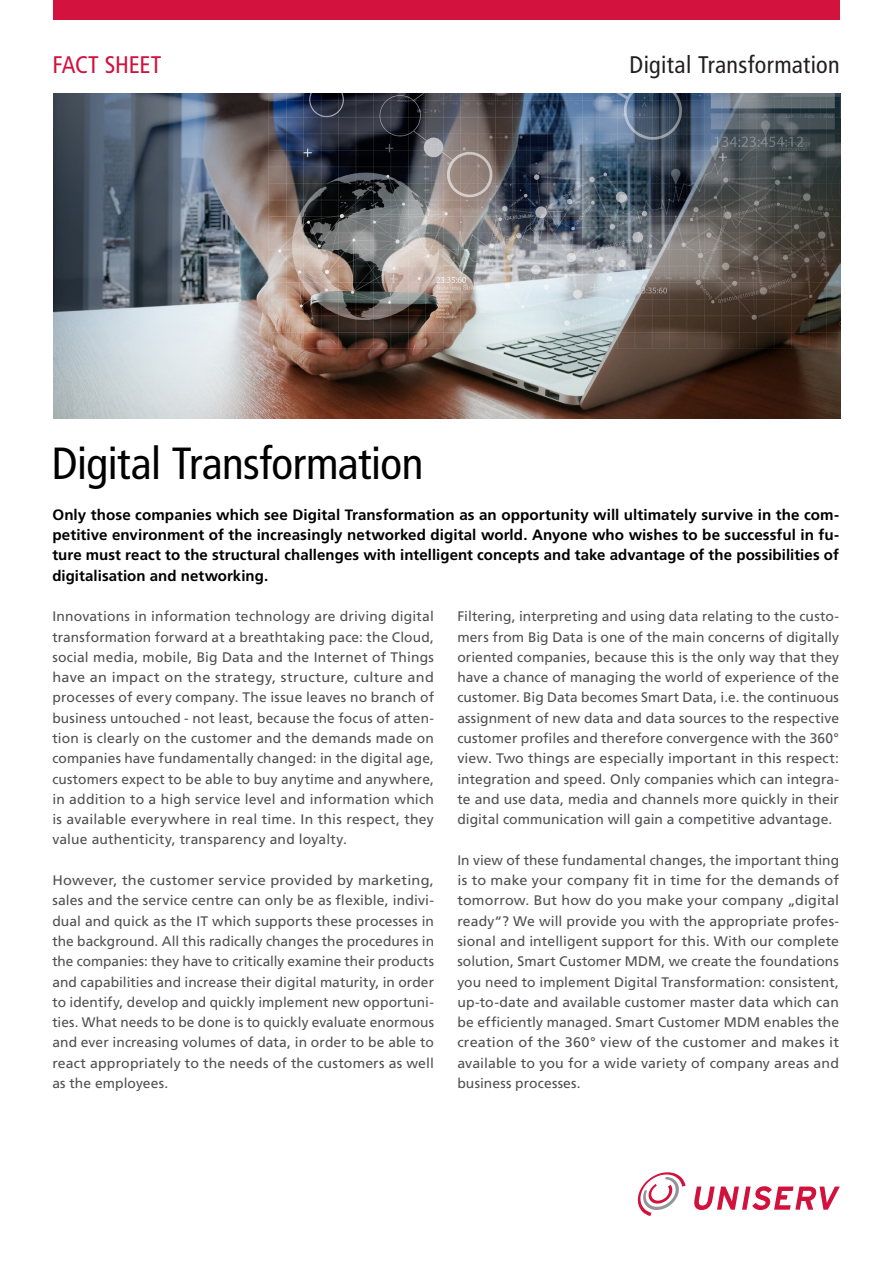
<style>
.page{position:relative;width:893px;height:1263px;background:#fff}
.page>*{position:absolute;margin:0;border:0;box-sizing:border-box;transform-origin:0 0}
.Title_Headline{font:condensed 45px "Frutiger LT Com";letter-spacing:-.01em;color:#000}
.Head_Small{font:condensed 24px "Frutiger LT Com";letter-spacing:.015em;color:#231f20}
.Head_Small-2{font:condensed 24px "Frutiger LT Com";letter-spacing:-.01em;color:#d2113d}
.Copy_grau{font:700 15px/20.2px "Frutiger LT Com";letter-spacing:.005em;color:#000;text-align:justify}
.Copy_grau-2{font:13.8px/20.2px "Frutiger LT Com";letter-spacing:.01em;color:#505052;text-align:justify}
.Copy_grau-3{font:13.8px/20.2px "Frutiger LT Com";letter-spacing:.01em;color:#505052;text-align:justify;scale:1.05 1}
</style>
<div class="page">
<div style="left:53px;top:0;width:787px;height:19px;background:#d3133e"></div>
<svg style="left:694px;top:1186px;width:146px;height:24px"></svg>
<svg style="left:638px;top:1172px;width:47px;height:44px"></svg>
<img style="left:53px;top:94px;width:787px;height:324px">
<p class="Head_Small-2" style="left:52px;top:51px;width:111px">FACT SHEET</p>
<p class="Head_Small" style="left:629px;top:51px;width:212px">Digital Transformation</p>
<p class="Title_Headline" style="left:52px;top:437px;width:373px">Digital Transformation</p>
<p class="Copy_grau" style="left:52px;top:505px;width:788px">Only those companies which see Digital Transformation as an opportunity will ultimately survive in the com&shy;petitive environment of the increasingly networked digital world. Anyone who wishes to be successful in fu&shy;ture must react to the structural challenges with intelligent concepts and take advantage of the possibilities of digitalisation and networking.</p>
<p class="Copy_grau-2" style="left:52px;top:606px;width:383px">Innovations in information technology are driving digital transformation forward at a breathtaking pace: the Cloud, social media, mobile, Big Data and the Internet of Things have an impact on the strategy, structure, culture and processes of every company. The issue leaves no branch of business untouched - not least, because the focus of atten&shy;tion is clearly on the customer and the demands made on companies have fundamentally changed: in the digital age, customers expect to be able to buy anytime and anywhere, in addition to a high service level and information which is available everywhere in real time. In this respect, they value authenticity, transparency and loyalty.</p>
<p class="Copy_grau-3" style="left:52px;top:870px;width:365px">However, the customer service provided by marketing, sales and the service centre can only be as flexible, indivi&shy;dual and quick as the IT which supports these processes in the background. All this radically changes the procedures in the companies: they have to critically examine their products and capabilities and increase their digital maturity, in order to identify, develop and quickly implement new opportuni&shy;ties. What needs to be done is to quickly evaluate enormous and ever increasing volumes of data, in order to be able to react appropriately to the needs of the customers as well as the employees.</p>
<p class="Copy_grau-2" style="left:457px;top:606px;width:383px">Filtering, interpreting and using data relating to the custo&shy;mers from Big Data is one of the main concerns of digitally oriented companies, because this is the only way that they have a chance of managing the world of experience of the customer. Big Data becomes Smart Data, i.e. the continuous assignment of new data and data sources to the respective customer profiles and therefore convergence with the 360° view. Two things are especially important in this respect: integration and speed. Only companies which can integra&shy;te and use data, media and channels more quickly in their digital communication will gain a competitive advantage.</p>
<p class="Copy_grau-2" style="left:457px;top:850px;width:383px">In view of these fundamental changes, the important thing is to make your company fit in time for the demands of tomorrow. But how do you make your company „digital ready“? We will provide you with the appropriate profes&shy;sional and intelligent support for this. With our complete solution, Smart Customer MDM, we create the foundations you need to implement Digital Transformation: consistent, up-to-date and available customer master data which can be efficiently managed. Smart Customer MDM enables the creation of the 360° view of the customer and makes it available to you for a wide variety of company areas and business processes.</p>
</div>
